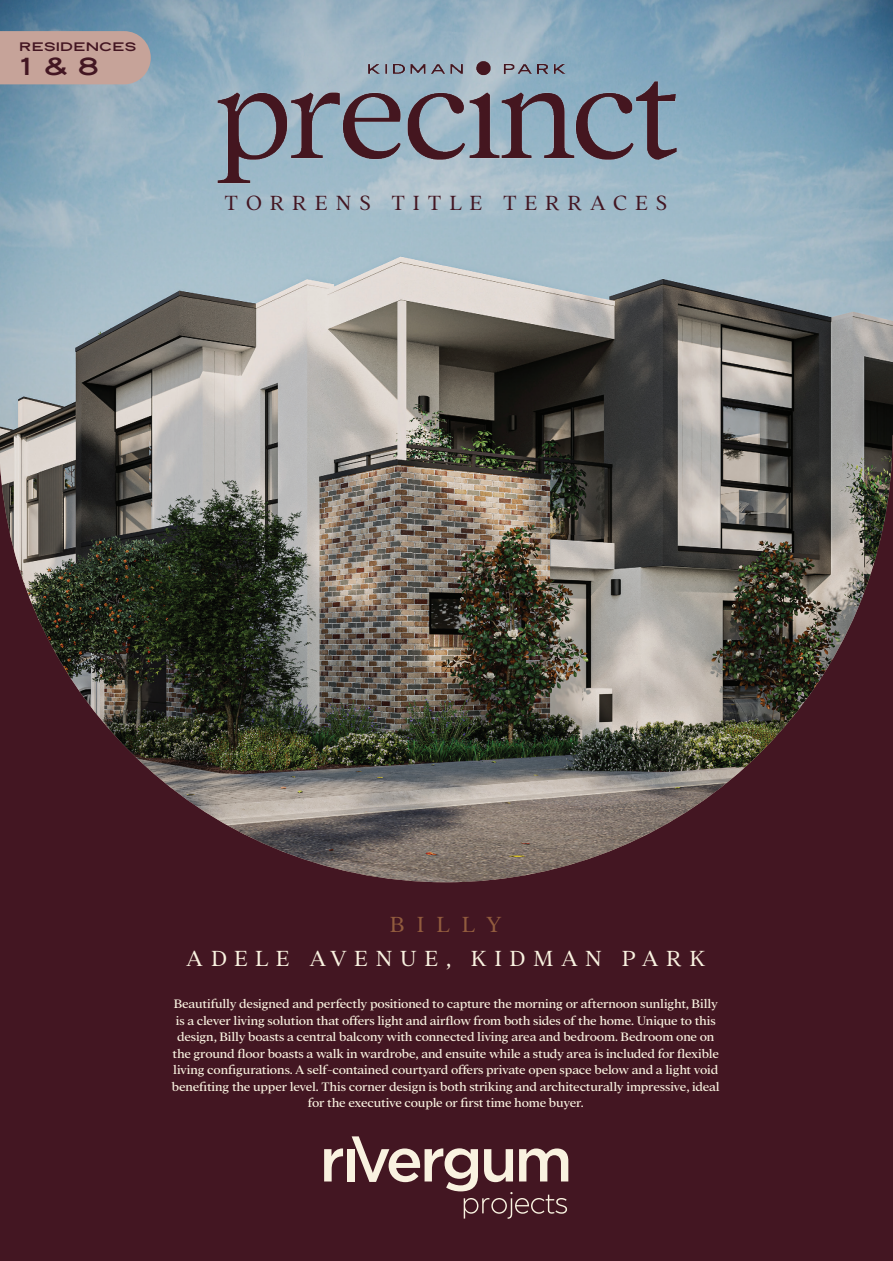
<style>
.page{position:relative;width:893px;height:1261px;background:#fff}
.page>*{position:absolute;margin:0;border:0;box-sizing:border-box;transform-origin:0 0}
.t1{font:300 24px "Addington CF";letter-spacing:.31em;color:#f9f2e0}
.t2{font:300 24px "Addington CF";letter-spacing:.49em;color:#925c3e}
.t3{font:24px "Modena Sans";color:#431622}
.t4{font:300 22.5px "Addington CF";letter-spacing:.35em;color:#431622}
.t5{font:13.5px/16.5px "Addington CF";letter-spacing:-.015em;color:#f9f2e0;text-align:center}
.t6{font:12px "Modena Sans";letter-spacing:-.02em;color:#431622}
</style>
<div class="page">
<div style="left:0;top:0;width:892px;height:1261px;background:#431622"></div>
<img style="left:0;top:0;width:892px;height:882px">
<img style="left:165px;top:47px;width:555px;height:153px">
<div style="left:0;top:31px;width:151px;height:53px;background:#c6a399"></div>
<svg style="left:324px;top:1148px;width:19px;height:33px"></svg>
<div style="left:347px;top:1149px;width:8px;height:32px;background:#f9f2e0"></div>
<svg style="left:351px;top:1136px;width:217px;height:82px"></svg>
<p class="t6" style="left:19px;top:38px;width:119px">RESIDENCES</p>
<p class="t3" style="left:19px;top:49px;width:82px">1 &amp; 8</p>
<p class="t4" style="left:224px;top:186px;width:444px">TORRENS TITLE TERRACES</p>
<p class="t2" style="left:390px;top:907px;width:113px">BILLY</p>
<p class="t1" style="left:186px;top:941px;width:520px">ADELE AVENUE, KIDMAN PARK</p>
<p class="t5" style="left:172px;top:995px;width:549px">Beautifully designed and perfectly positioned to capture the morning or afternoon sunlight, Billy is a clever living solution that offers light and airflow from both sides of the home. Unique to this design, Billy boasts a central balcony with connected living area and bedroom. Bedroom one on the ground floor boasts a walk in wardrobe, and ensuite while a study area is included for flexible living configurations. A self-contained courtyard offers private open space below and a light void benefiting the upper level. This corner design is both striking and architecturally impressive, ideal for the executive couple or first time home buyer.</p>
</div>
